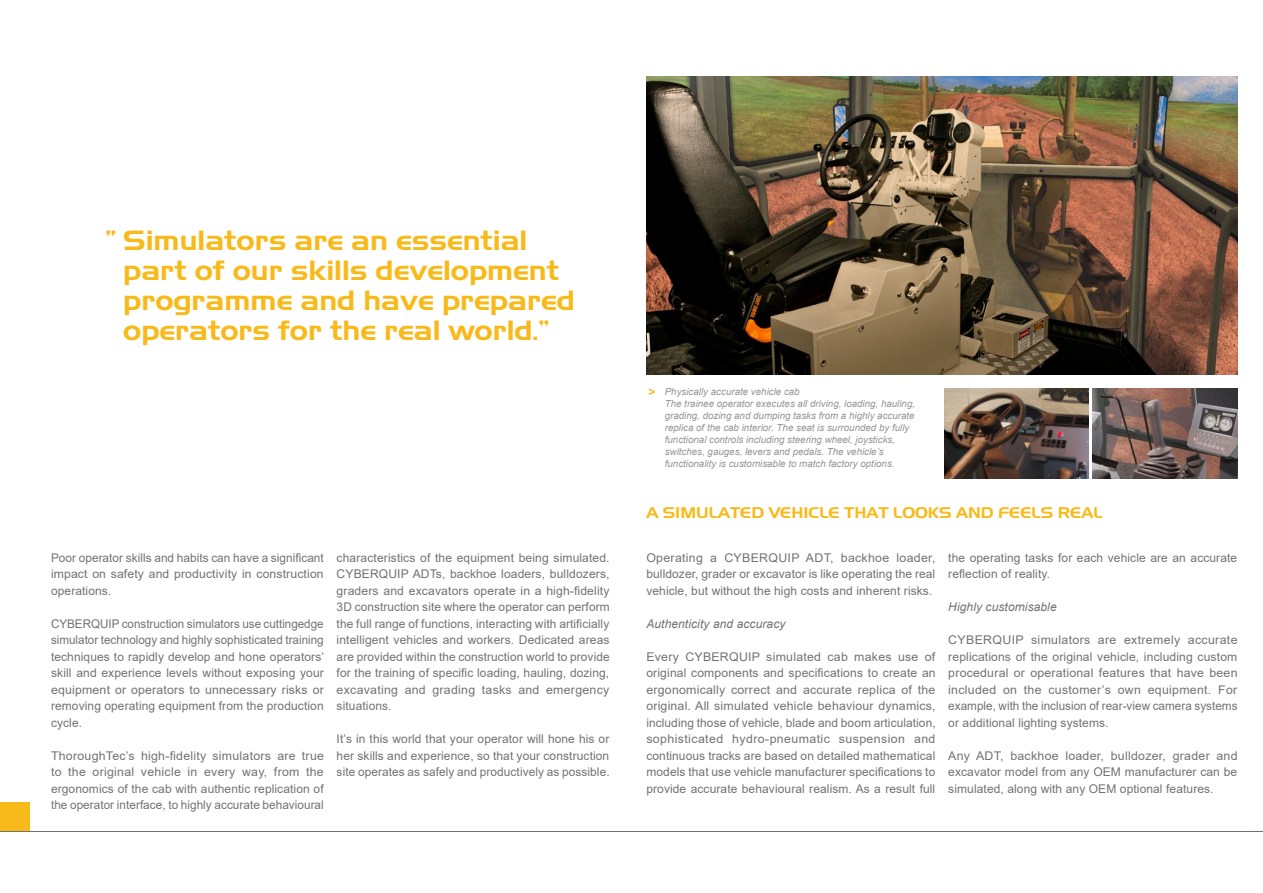
<style>
.page{position:relative;width:1263px;height:893px;background:#fff}
.page>*{position:absolute;margin:0;border:0;box-sizing:border-box;transform-origin:0 0}
.t1{font:27px/30px "Aero Regular SWFTE";color:#f8ba1a;scale:1.1 1}
.t2{font:15px "Aero Regular SWFTE";color:#f8ba1a;scale:1.1 1}
.t3{font:12px/16.5px "Arial";letter-spacing:.01em;color:#717275;text-align:justify}
.t4{font:italic 12px "Arial";letter-spacing:.01em;color:#717275}
.t5{font:700 12px "Arial";color:#f8ba1a}
.t6{font:italic 9.75px/12px "Arial";color:#939598}
</style>
<div class="page">
<img style="left:1093px;top:388px;width:144px;height:90px">
<img style="left:944px;top:388px;width:145px;height:90px">
<div style="left:0;top:802px;width:30px;height:30px;background:#f8ba1a"></div>
<hr style="left:0;top:831px;width:1263px;height:1px;background:#717073">
<img style="left:646px;top:77px;width:591px;height:297px">
<h1 class="t1" style="left:123px;top:225px;width:412px;text-indent:-18px">“ Simulators are an essential part of our skills development programme and have prepared operators for the real world.”</h1>
<p class="t3" style="left:51px;top:549px;width:274px">Poor operator skills and habits can have a significant impact on safety and productivity in construction operations.</p>
<p class="t3" style="left:51px;top:615px;width:275px">CYBERQUIP construction simulators use cuttingedge simulator technology and highly sophisticated training techniques to rapidly develop and hone operators’ skill and experience levels without exposing your equipment or operators to unnecessary risks or removing operating equipment from the production cycle.</p>
<p class="t3" style="left:51px;top:747px;width:274px">ThoroughTec’s high-fidelity simulators are true to the original vehicle in every way, from the ergonomics of the cab with authentic replication of the operator interface, to highly accurate behavioural</p>
<p class="t3" style="left:337px;top:549px;width:274px">characteristics of the equipment being simulated.<br>CYBERQUIP ADTs, backhoe loaders, bulldozers, graders and excavators operate in a high-fidelity 3D construction site where the operator can perform the full range of functions, interacting with artificially intelligent vehicles and workers. Dedicated areas are provided within the construction world to provide for the training of specific loading, hauling, dozing, excavating and grading tasks and emergency situations.</p>
<p class="t3" style="left:337px;top:730px;width:274px">It’s in this world that your operator will hone his or her skills and experience, so that your construction site operates as safely and productively as possible.</p>
<p class="t5" style="left:649px;top:383px;width:9px">&gt;</p>
<p class="t6" style="left:665px;top:386px;width:252px">Physically accurate vehicle cab<br>The trainee operator executes all driving, loading, hauling, grading, dozing and dumping tasks from a highly accurate replica of the cab interior. The seat is surrounded by fully functional controls including steering wheel, joysticks, switches, gauges, levers and pedals. The vehicle’s functionality is customisable to match factory options.</p>
<p class="t2" style="left:646px;top:503px;width:416px">A SIMULATED VEHICLE THAT LOOKS AND FEELS REAL</p>
<p class="t3" style="left:646px;top:549px;width:291px">Operating a CYBERQUIP ADT, backhoe loader, bulldozer, grader or excavator is like operating the real vehicle, but without the high costs and inherent risks.</p>
<p class="t4" style="left:646px;top:616px;width:141px">Authenticity and accuracy</p>
<p class="t3" style="left:646px;top:648px;width:291px">Every CYBERQUIP simulated cab makes use of original components and specifications to create an ergonomically correct and accurate replica of the original. All simulated vehicle behaviour dynamics, including those of vehicle, blade and boom articulation, sophisticated hydro-pneumatic suspension and continuous tracks are based on detailed mathematical models that use vehicle manufacturer specifications to provide accurate behavioural realism. As a result full</p>
<p class="t3" style="left:948px;top:549px;width:290px">the operating tasks for each vehicle are an accurate reflection of reality.</p>
<p class="t4" style="left:948px;top:599px;width:110px">Highly customisable</p>
<p class="t3" style="left:948px;top:631px;width:291px">CYBERQUIP simulators are extremely accurate replications of the original vehicle, including custom procedural or operational features that have been included on the customer’s own equipment. For example, with the inclusion of rear-view camera systems or additional lighting systems.</p>
<p class="t3" style="left:948px;top:747px;width:291px">Any ADT, backhoe loader, bulldozer, grader and excavator model from any OEM manufacturer can be simulated, along with any OEM optional features.</p>
</div>
